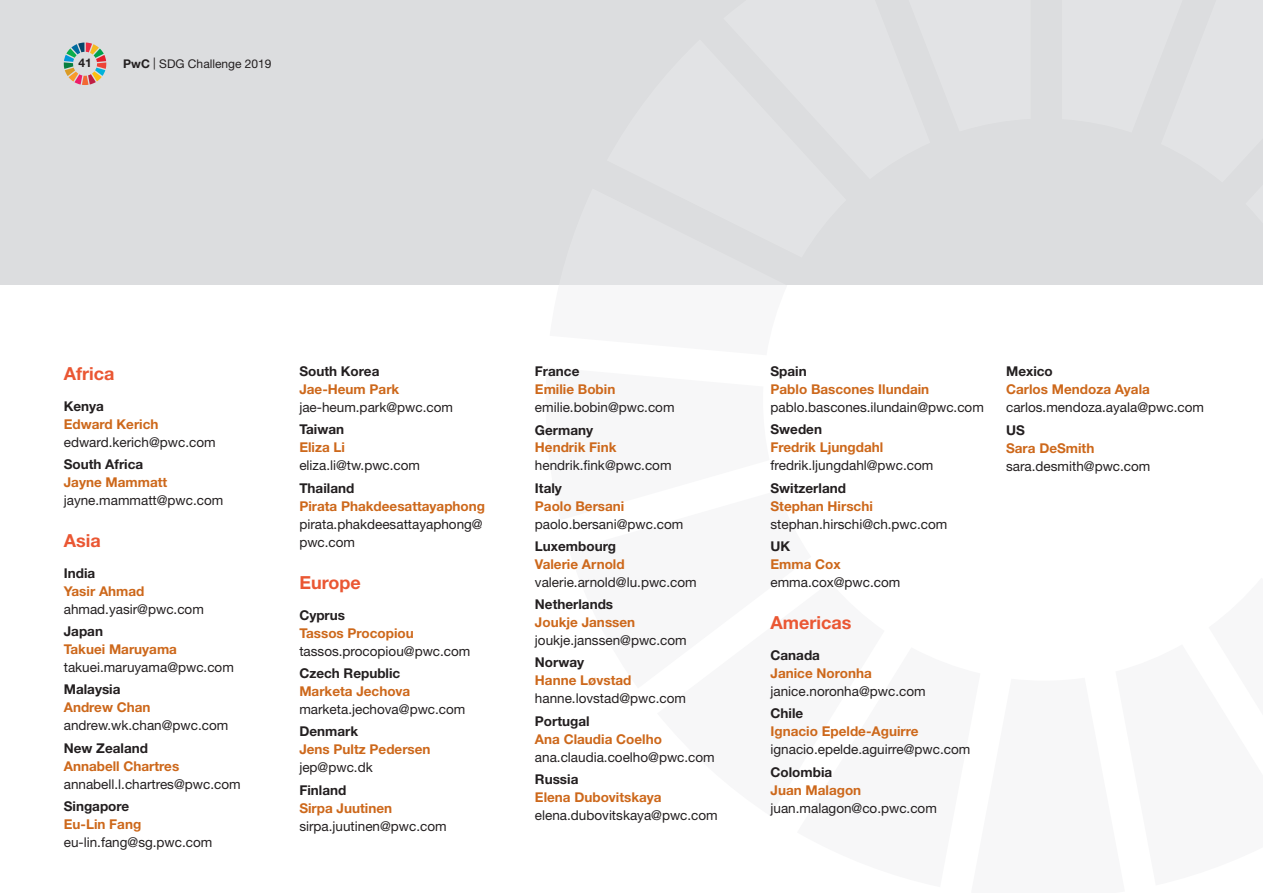
<style>
.page{position:relative;width:1263px;height:893px;background:#fff}
.page>*{position:absolute;margin:0;border:0;box-sizing:border-box;transform-origin:0 0}
.t1{font:700 18px "Helvetica Neue";color:#ea5733}
.t2{font:13.5px/18px "Helvetica Neue";color:#231f20}
.t3{font:700 13.5px "Helvetica Neue";color:#cd681b}
.t4{font:700 13.5px "Helvetica Neue";color:#231f20}
.t5{font:12px "Helvetica Neue";color:#231f20}
.t6{font:700 12px "Helvetica Neue";color:#231f20}
.s1{font-weight:700}
</style>
<div class="page">
<div style="left:0;top:0;width:1263px;height:285px;background:#dcdddf"></div>
<svg style="left:64px;top:43px;width:42px;height:42px"></svg>
<p class="t6" style="left:78px;top:55px;width:15px">41</p>
<p class="t5" style="left:123px;top:57px;width:150px"><span class="s1">PwC</span> | SDG Challenge 2019</p>
<h1 class="t1" style="left:64px;top:362px;width:52px">Africa</h1>
<p class="t4" style="left:64px;top:397px;width:42px">Kenya</p>
<p class="t3" style="left:64px;top:415px;width:96px">Edward Kerich</p>
<p class="t2" style="left:64px;top:433px;width:153px">edward.kerich@pwc.com</p>
<p class="t4" style="left:64px;top:456px;width:81px">South Africa</p>
<p class="t3" style="left:64px;top:474px;width:105px">Jayne Mammatt</p>
<p class="t2" style="left:64px;top:491px;width:161px">jayne.mammatt@pwc.com</p>
<h1 class="t1" style="left:64px;top:529px;width:38px">Asia</h1>
<p class="t4" style="left:64px;top:565px;width:33px">India</p>
<p class="t3" style="left:64px;top:583px;width:82px">Yasir Ahmad</p>
<p class="t2" style="left:64px;top:600px;width:142px">ahmad.yasir@pwc.com</p>
<p class="t4" style="left:64px;top:623px;width:41px">Japan</p>
<p class="t3" style="left:64px;top:641px;width:115px">Takuei Maruyama</p>
<p class="t2" style="left:64px;top:658px;width:172px">takuei.maruyama@pwc.com</p>
<p class="t4" style="left:64px;top:681px;width:58px">Malaysia</p>
<p class="t3" style="left:64px;top:699px;width:88px">Andrew Chan</p>
<p class="t2" style="left:64px;top:716px;width:166px">andrew.wk.chan@pwc.com</p>
<p class="t4" style="left:64px;top:739px;width:86px">New Zealand</p>
<p class="t3" style="left:64px;top:757px;width:117px">Annabell Chartres</p>
<p class="t2" style="left:64px;top:775px;width:178px">annabell.l.chartres@pwc.com</p>
<p class="t4" style="left:64px;top:798px;width:67px">Singapore</p>
<p class="t3" style="left:64px;top:816px;width:79px">Eu-Lin Fang</p>
<p class="t2" style="left:64px;top:833px;width:150px">eu-lin.fang@sg.pwc.com</p>
<p class="t4" style="left:299px;top:363px;width:82px">South Korea</p>
<p class="t3" style="left:299px;top:381px;width:101px">Jae-Heum Park</p>
<p class="t2" style="left:299px;top:398px;width:155px">jae-heum.park@pwc.com</p>
<p class="t4" style="left:299px;top:421px;width:46px">Taiwan</p>
<p class="t3" style="left:299px;top:439px;width:47px">Eliza Li</p>
<p class="t2" style="left:299px;top:456px;width:122px">eliza.li@tw.pwc.com</p>
<p class="t4" style="left:299px;top:480px;width:56px">Thailand</p>
<p class="t3" style="left:299px;top:498px;width:187px">Pirata Phakdeesattayaphong</p>
<p class="t2" style="left:299px;top:515px;width:185px">pirata.phakdeesattayaphong@ pwc.com</p>
<h1 class="t1" style="left:299px;top:571px;width:63px">Europe</h1>
<p class="t4" style="left:299px;top:607px;width:47px">Cyprus</p>
<p class="t3" style="left:299px;top:625px;width:116px">Tassos Procopiou</p>
<p class="t2" style="left:299px;top:642px;width:173px">tassos.procopiou@pwc.com</p>
<p class="t4" style="left:299px;top:665px;width:102px">Czech Republic</p>
<p class="t3" style="left:299px;top:683px;width:113px">Marketa Jechova</p>
<p class="t2" style="left:299px;top:700px;width:168px">marketa.jechova@pwc.com</p>
<p class="t4" style="left:299px;top:723px;width:60px">Denmark</p>
<p class="t3" style="left:299px;top:741px;width:133px">Jens Pultz Pedersen</p>
<p class="t2" style="left:299px;top:758px;width:75px">jep@pwc.dk</p>
<p class="t4" style="left:299px;top:781px;width:48px">Finland</p>
<p class="t3" style="left:299px;top:799px;width:94px">Sirpa Juutinen</p>
<p class="t2" style="left:299px;top:817px;width:149px">sirpa.juutinen@pwc.com</p>
<p class="t4" style="left:535px;top:363px;width:46px">France</p>
<p class="t3" style="left:535px;top:381px;width:82px">Emilie Bobin</p>
<p class="t2" style="left:535px;top:398px;width:141px">emilie.bobin@pwc.com</p>
<p class="t4" style="left:535px;top:421px;width:60px">Germany</p>
<p class="t3" style="left:535px;top:439px;width:83px">Hendrik Fink</p>
<p class="t2" style="left:535px;top:456px;width:138px">hendrik.fink@pwc.com</p>
<p class="t4" style="left:535px;top:480px;width:28px">Italy</p>
<p class="t3" style="left:535px;top:498px;width:91px">Paolo Bersani</p>
<p class="t2" style="left:535px;top:515px;width:150px">paolo.bersani@pwc.com</p>
<p class="t4" style="left:535px;top:538px;width:83px">Luxembourg</p>
<p class="t3" style="left:535px;top:556px;width:91px">Valerie Arnold</p>
<p class="t2" style="left:535px;top:573px;width:163px">valerie.arnold@lu.pwc.com</p>
<p class="t4" style="left:535px;top:596px;width:80px">Netherlands</p>
<p class="t3" style="left:535px;top:614px;width:102px">Joukje Janssen</p>
<p class="t2" style="left:535px;top:631px;width:153px">joukje.janssen@pwc.com</p>
<p class="t4" style="left:535px;top:654px;width:51px">Norway</p>
<p class="t3" style="left:535px;top:672px;width:98px">Hanne Løvstad</p>
<p class="t2" style="left:535px;top:689px;width:153px">hanne.lovstad@pwc.com</p>
<p class="t4" style="left:535px;top:712px;width:56px">Portugal</p>
<p class="t3" style="left:535px;top:730px;width:128px">Ana Claudia Coelho</p>
<p class="t2" style="left:535px;top:748px;width:181px">ana.claudia.coelho@pwc.com</p>
<p class="t4" style="left:535px;top:771px;width:45px">Russia</p>
<p class="t3" style="left:535px;top:789px;width:128px">Elena Dubovitskaya</p>
<p class="t2" style="left:535px;top:806px;width:184px">elena.dubovitskaya@pwc.com</p>
<p class="t4" style="left:770px;top:363px;width:38px">Spain</p>
<p class="t3" style="left:770px;top:381px;width:160px">Pablo Bascones Ilundain</p>
<p class="t2" style="left:770px;top:398px;width:215px">pablo.bascones.ilundain@pwc.com</p>
<p class="t4" style="left:770px;top:421px;width:53px">Sweden</p>
<p class="t3" style="left:770px;top:439px;width:114px">Fredrik Ljungdahl</p>
<p class="t2" style="left:770px;top:456px;width:164px">fredrik.ljungdahl@pwc.com</p>
<p class="t4" style="left:770px;top:479px;width:77px">Switzerland</p>
<p class="t3" style="left:770px;top:497px;width:104px">Stephan Hirschi</p>
<p class="t2" style="left:770px;top:515px;width:178px">stephan.hirschi@ch.pwc.com</p>
<p class="t4" style="left:770px;top:538px;width:21px">UK</p>
<p class="t3" style="left:770px;top:556px;width:72px">Emma Cox</p>
<p class="t2" style="left:770px;top:573px;width:131px">emma.cox@pwc.com</p>
<h1 class="t1" style="left:770px;top:612px;width:82px">Americas</h1>
<p class="t4" style="left:770px;top:647px;width:51px">Canada</p>
<p class="t3" style="left:770px;top:665px;width:103px">Janice Noronha</p>
<p class="t2" style="left:770px;top:682px;width:157px">janice.noronha@pwc.com</p>
<p class="t4" style="left:770px;top:705px;width:34px">Chile</p>
<p class="t3" style="left:770px;top:723px;width:149px">Ignacio Epelde-Aguirre</p>
<p class="t2" style="left:770px;top:740px;width:201px">ignacio.epelde.aguirre@pwc.com</p>
<p class="t4" style="left:770px;top:763px;width:63px">Colombia</p>
<p class="t3" style="left:770px;top:781px;width:92px">Juan Malagon</p>
<p class="t2" style="left:770px;top:799px;width:168px">juan.malagon@co.pwc.com</p>
<p class="t4" style="left:1006px;top:363px;width:48px">Mexico</p>
<p class="t3" style="left:1006px;top:381px;width:145px">Carlos Mendoza Ayala</p>
<p class="t2" style="left:1006px;top:398px;width:199px">carlos.mendoza.ayala@pwc.com</p>
<p class="t4" style="left:1006px;top:421px;width:20px">US</p>
<p class="t3" style="left:1006px;top:439px;width:90px">Sara DeSmith</p>
<p class="t2" style="left:1006px;top:456px;width:146px">sara.desmith@pwc.com</p>
</div>
